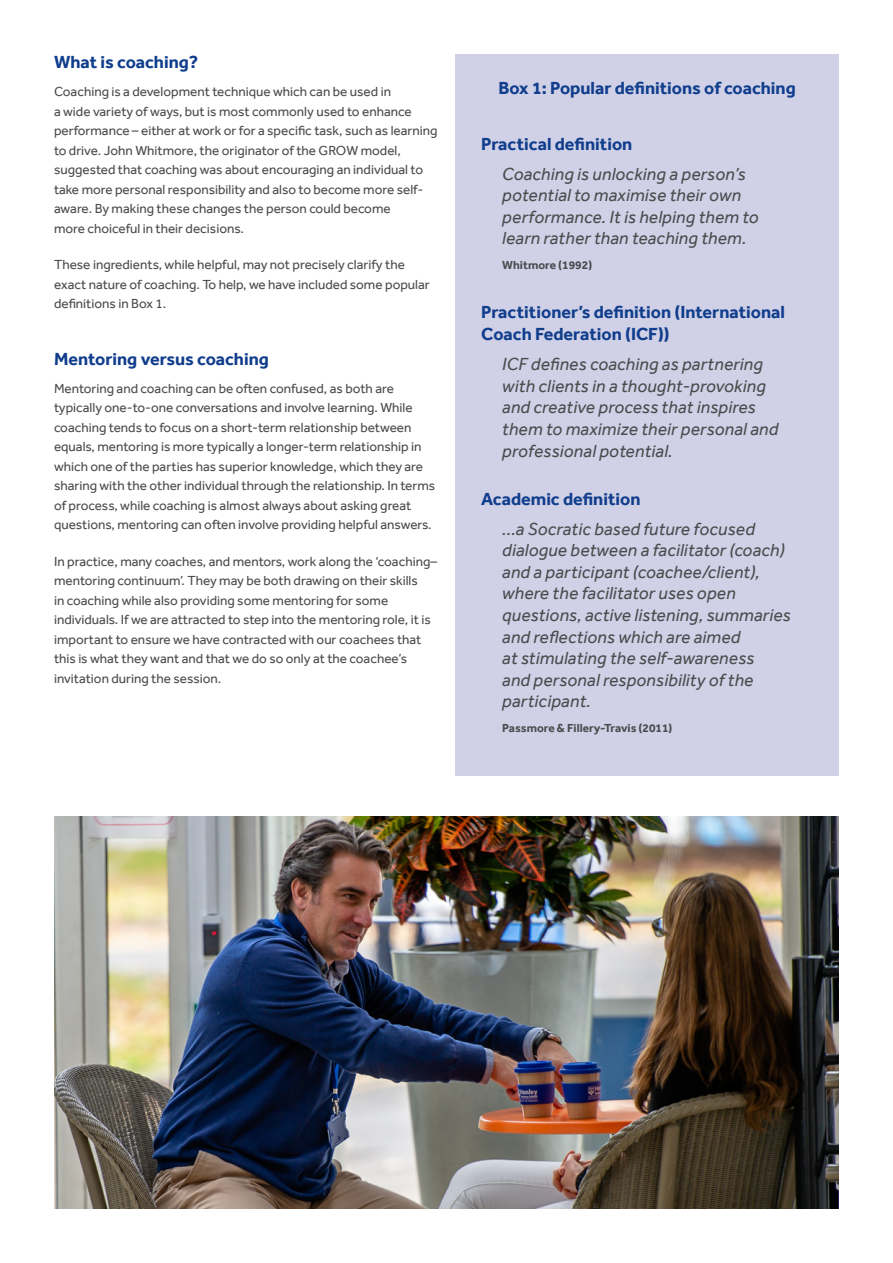
<style>
.page{position:relative;width:893px;height:1263px;background:#fff}
.page>*{position:absolute;margin:0;border:0;box-sizing:border-box;transform-origin:0 0}
.INNER__Boxed_quote{font:italic 18px/21.6px "Effra";letter-spacing:.01em;color:#4b4c4d}
.INNER__Heading_1{font:700 18px/22.5px "Effra";color:#103d8c}
.INNER__Box_-_heading{font:700 18px "Effra";color:#103d8c}
.INNER__Body_copy{font:13.5px/19.5px "Effra";color:#4b4c4d}
.INNER__Display_quote{font:700 12px "Effra";color:#4b4c4d}
</style>
<div class="page">
<div style="left:455px;top:54px;width:384px;height:721px;background:#d0d1e7"></div>
<img style="left:54px;top:816px;width:785px;height:393px">
<p class="INNER__Heading_1" style="left:54px;top:51px;width:146px">What is coaching?</p>
<p class="INNER__Body_copy" style="left:54px;top:82px;width:385px">Coaching is a development technique which can be used in<br>a wide variety of ways, but is most commonly used to enhance performance – either at work or for a specific task, such as learning to drive. John Whitmore, the originator of the GROW model, suggested that coaching was about encouraging an individual to take more personal responsibility and also to become more self&shy;aware. By making these changes the person could become<br>more choiceful in their decisions.</p>
<p class="INNER__Body_copy" style="left:54px;top:255px;width:377px">These ingredients, while helpful, may not precisely clarify the exact nature of coaching. To help, we have included some popular definitions in Box 1.</p>
<p class="INNER__Heading_1" style="left:54px;top:347px;width:216px">Mentoring versus coaching</p>
<p class="INNER__Body_copy" style="left:54px;top:378px;width:383px">Mentoring and coaching can be often confused, as both are typically one-to-one conversations and involve learning. While coaching tends to focus on a short-term relationship between equals, mentoring is more typically a longer-term relationship in which one of the parties has superior knowledge, which they are sharing with the other individual through the relationship. In terms of process, while coaching is almost always about asking great questions, mentoring can often involve providing helpful answers.</p>
<p class="INNER__Body_copy" style="left:54px;top:551px;width:385px">In practice, many coaches, and mentors, work along the ‘coaching– mentoring continuum’. They may be both drawing on their skills<br>in coaching while also providing some mentoring for some individuals. If we are attracted to step into the mentoring role, it is important to ensure we have contracted with our coachees that this is what they want and that we do so only at the coachee’s invitation during the session.</p>
<p class="INNER__Box_-_heading" style="left:499px;top:77px;width:299px">Box 1: Popular definitions of coaching</p>
<p class="INNER__Heading_1" style="left:481px;top:132px;width:153px">Practical definition</p>
<p class="INNER__Boxed_quote" style="left:502px;top:163px;width:258px">Coaching is unlocking a person’s potential to maximise their own performance. It is helping them to learn rather than teaching them.</p>
<p class="INNER__Display_quote" style="left:502px;top:258px;width:91px">Whitmore (1992)</p>
<p class="INNER__Heading_1" style="left:481px;top:300px;width:305px">Practitioner’s definition (International<br>Coach Federation (ICF))</p>
<p class="INNER__Boxed_quote" style="left:502px;top:353px;width:278px">ICF defines coaching as partnering with clients in a thought-provoking and creative process that inspires them to maximize their personal and professional potential.</p>
<p class="INNER__Heading_1" style="left:481px;top:487px;width:161px">Academic definition</p>
<p class="INNER__Boxed_quote" style="left:502px;top:518px;width:290px">...a Socratic based future focused dialogue between a facilitator (coach) and a participant (coachee/client), where the facilitator uses open questions, active listening, summaries and reflections which are aimed<br>at stimulating the self-awareness<br>and personal responsibility of the participant.</p>
<p class="INNER__Display_quote" style="left:502px;top:721px;width:172px">Passmore &amp; Fillery-Travis (2011)</p>
</div>
